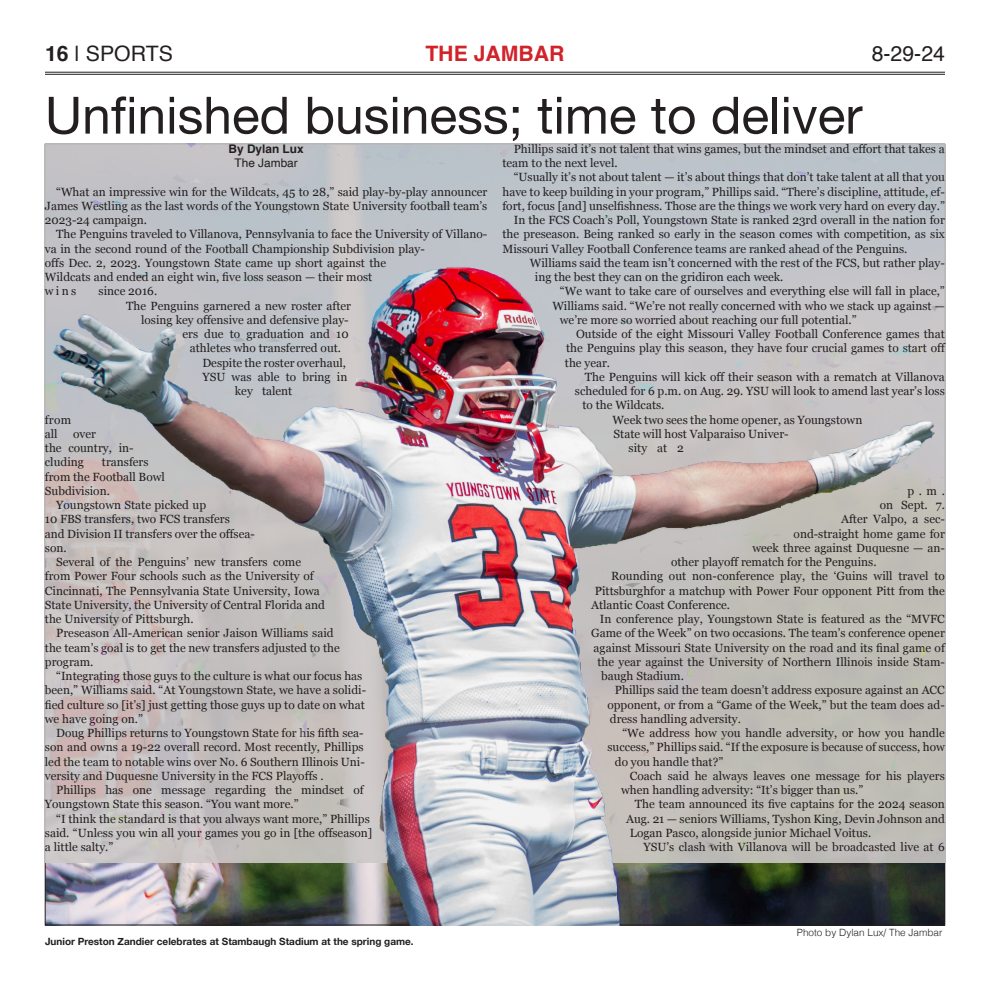
<style>
.page{position:relative;width:990px;height:990px;background:#fff}
.page>*{position:absolute;margin:0;border:0;box-sizing:border-box;transform-origin:0 0}
.Headline{font:51.5px "Helvetica Neue";color:#231f20}
.t1{font:21.25px "Helvetica";color:#231f20}
.t2{font:700 21.25px "Helvetica";color:#d1232a}
.Body_copy{font:11.88px/14.2px "Georgia";color:#231f20}
.Byline{font:700 11.88px "Helvetica";color:#231f20}
.t3{font:11.88px "Helvetica";color:#231f20}
.Cutline{font:700 10px "Helvetica Neue";color:#231f20}
.Photo_credit{font:300 10px "Helvetica";color:#231f20}
.s1{font-weight:700}
</style>
<div class="page">
<hr style="left:45px;top:72px;width:900px;height:1px;background:#231f20">
<hr style="left:45px;top:74px;width:900px;height:1px;background:#231f20">
<img style="left:45px;top:144px;width:898px;height:781px">
<p class="t1" style="left:45px;top:37px;width:129px"><span class="s1">16</span> | SPORTS</p>
<p class="t2" style="left:425px;top:40px;width:141px">THE JAMBAR</p>
<p class="t1" style="left:872px;top:37px;width:75px">8-29-24</p>
<p class="Headline" style="left:45px;top:78px;width:819px">Unfinished business; time to deliver</p>
<p class="Byline" style="left:229px;top:141px;width:77px">By Dylan Lux</p>
<p class="t3" style="left:234px;top:154px;width:65px">The Jambar</p>
<p class="Body_copy" style="left:45px;top:184px;width:444px;text-align:justify;text-indent:11px">“What an impressive win for the Wildcats, 45 to 28,” said play-by-play announcer James Westling as the last words of the Youngstown State University football team’s 2023-24 campaign.</p>
<p class="Body_copy" style="left:45px;top:227px;width:444px;text-indent:11px">The Penguins traveled to Villanova, Pennsylvania to face the University of Villano&shy;va in the second round of the Football Championship Subdivision play-<br>offs Dec. 2, 2023. Youngstown State came up short against the<br>Wildcats and ended an eight win, five loss season — their most<br>wins</p>
<p class="Body_copy" style="left:99px;top:284px;width:60px">since 2016.</p>
<p class="Body_copy" style="left:126px;top:298px;width:226px">The Penguins garnered a new roster after</p>
<p class="Body_copy" style="left:141px;top:312px;width:209px">losing key offensive and defensive play-</p>
<p class="Body_copy" style="left:182px;top:326px;width:168px">ers due to graduation and 10</p>
<p class="Body_copy" style="left:190px;top:341px;width:153px">athletes who transferred out.</p>
<p class="Body_copy" style="left:202px;top:355px;width:145px">Despite the roster overhaul,</p>
<p class="Body_copy" style="left:202px;top:369px;width:146px">YSU was able to bring in</p>
<p class="Body_copy" style="left:235px;top:383px;width:59px">key talent</p>
<p class="Body_copy" style="left:45px;top:412px;width:28px">from all</p>
<p class="Body_copy" style="left:45px;top:426px;width:90px;text-indent:28px">over<br>the country, in&shy;cluding</p>
<p class="Body_copy" style="left:45px;top:455px;width:121px;text-indent:57px">transfers from the Football Bowl<br>Subdivision.</p>
<p class="Body_copy" style="left:45px;top:497px;width:211px;text-indent:11px">Youngstown State picked up<br>10 FBS transfers, two FCS transfers<br>and Division II transfers over the offsea&shy;son.</p>
<p class="Body_copy" style="left:45px;top:554px;width:281px;text-indent:11px">Several of the Penguins’ new transfers come from Power Four schools such as the University of Cincinnati, The Pennsylvania State University, Iowa State University, the University of Central Florida and the University of Pittsburgh.</p>
<p class="Body_copy" style="left:45px;top:626px;width:296px;text-indent:11px">Preseason All-American senior Jaison Williams said the team’s goal is to get the new transfers adjusted to the program.</p>
<p class="Body_copy" style="left:45px;top:668px;width:323px;text-indent:11px">“Integrating those guys to the culture is what our focus has been,” Williams said. “At Youngstown State, we have a solidi&shy;fied culture so [it’s] just getting those guys up to date on what we have going on.”</p>
<p class="Body_copy" style="left:45px;top:725px;width:321px;text-align:justify;text-indent:11px">Doug Phillips returns to Youngstown State for his fifth sea&shy;son and owns a 19-22 overall record. Most recently, Phillips led the team to notable wins over No. 6 Southern Illinois Uni&shy;versity and Duquesne University in the FCS Playoffs .</p>
<p class="Body_copy" style="left:45px;top:782px;width:320px;text-indent:11px">Phillips has one message regarding the mindset of<br>Youngstown State this season. “You want more.”</p>
<p class="Body_copy" style="left:45px;top:811px;width:329px;text-indent:11px">“I think the standard is that you always want more,” Phillips said. “Unless you win all your games you go in [the offseason] a little salty.”</p>
<p class="Body_copy" style="left:502px;top:141px;width:444px;text-indent:11px">Phillips said it’s not talent that wins games, but the mindset and effort that takes a team to the next level.</p>
<p class="Body_copy" style="left:502px;top:170px;width:444px;text-align:justify;text-indent:11px">“Usually it’s not about talent — it’s about things that don’t take talent at all that you have to keep building in your program,” Phillips said. “There’s discipline, attitude, ef&shy;fort, focus [and] unselfishness. Those are the things we work very hard on every day.”</p>
<p class="Body_copy" style="left:502px;top:213px;width:444px;text-align:justify;text-indent:11px">In the FCS Coach’s Poll, Youngstown State is ranked 23rd overall in the nation for the preseason. Being ranked so early in the season comes with competition, as six Missouri Valley Football Conference teams are ranked ahead of the Penguins.</p>
<p class="Body_copy" style="left:535px;top:255px;width:411px;text-indent:-5px">Williams said the team isn’t concerned with the rest of the FCS, but rather play&shy;ing the best they can on the gridiron each week.</p>
<p class="Body_copy" style="left:560px;top:284px;width:386px">“We want to take care of ourselves and everything else will fall in place,”</p>
<p class="Body_copy" style="left:552px;top:298px;width:394px">Williams said. “We’re not really concerned with who we stack up against —</p>
<p class="Body_copy" style="left:560px;top:312px;width:298px">we’re more so worried about reaching our full potential.”</p>
<p class="Body_copy" style="left:565px;top:327px;width:382px;text-align:justify;text-indent:11px">Outside of the eight Missouri Valley Football Conference games that the Penguins play this season, they have four crucial games to start off the year.</p>
<p class="Body_copy" style="left:585px;top:369px;width:362px">The Penguins will kick off their season with a rematch at Villanova</p>
<p class="Body_copy" style="left:575px;top:384px;width:371px">scheduled for 6 p.m. on Aug. 29. YSU will look to amend last year’s loss</p>
<p class="Body_copy" style="left:582px;top:398px;width:84px">to the Wildcats.</p>
<p class="Body_copy" style="left:612px;top:412px;width:251px">Week two sees the home opener, as Youngstown</p>
<p class="Body_copy" style="left:614px;top:426px;width:176px">State will host Valparaiso Univer-</p>
<p class="Body_copy" style="left:629px;top:441px;width:57px">sity at 2</p>
<p class="Body_copy" style="left:907px;top:483px;width:39px">p.m.</p>
<p class="Body_copy" style="left:880px;top:498px;width:67px">on Sept. 7.</p>
<p class="Body_copy" style="left:841px;top:512px;width:105px">After Valpo, a sec-</p>
<p class="Body_copy" style="left:794px;top:526px;width:153px">ond-straight home game for</p>
<p class="Body_copy" style="left:752px;top:540px;width:194px">week three against Duquesne — an-</p>
<p class="Body_copy" style="left:671px;top:555px;width:207px">other playoff rematch for the Penguins.</p>
<p class="Body_copy" style="left:611px;top:569px;width:335px">Rounding out non-conference play, the ‘Guins will travel to</p>
<p class="Body_copy" style="left:595px;top:583px;width:351px">Pittsburghfor a matchup with Power Four opponent Pitt from the</p>
<p class="Body_copy" style="left:591px;top:597px;width:140px">Atlantic Coast Conference.</p>
<p class="Body_copy" style="left:600px;top:612px;width:346px">In conference play, Youngstown State is featured as the “MVFC</p>
<p class="Body_copy" style="left:591px;top:626px;width:355px">Game of the Week” on two occasions. The team’s conference opener</p>
<p class="Body_copy" style="left:594px;top:640px;width:353px">against Missouri State University on the road and its final game of</p>
<p class="Body_copy" style="left:597px;top:654px;width:349px">the year against the University of Northern Illinois inside Stam-</p>
<p class="Body_copy" style="left:601px;top:669px;width:84px">baugh Stadium.</p>
<p class="Body_copy" style="left:607px;top:683px;width:339px;text-align:justify;text-indent:8px">Phillips said the team doesn’t address exposure against an ACC opponent, or from a “Game of the Week,” but the team does ad&shy;dress handling adversity.</p>
<p class="Body_copy" style="left:622px;top:726px;width:324px">“We address how you handle adversity, or how you handle</p>
<p class="Body_copy" style="left:607px;top:740px;width:339px">success,” Phillips said. “If the exposure is because of success, how</p>
<p class="Body_copy" style="left:615px;top:754px;width:110px">do you handle that?”</p>
<p class="Body_copy" style="left:621px;top:768px;width:325px;text-indent:9px">Coach said he always leaves one message for his players when handling adversity: “It’s bigger than us.”</p>
<p class="Body_copy" style="left:635px;top:797px;width:311px">The team announced its five captains for the 2024 season</p>
<p class="Body_copy" style="left:626px;top:811px;width:320px">Aug. 21 — seniors Williams, Tyshon King, Devin Johnson and</p>
<p class="Body_copy" style="left:630px;top:825px;width:243px">Logan Pasco, alongside junior Michael Voitus.</p>
<p class="Body_copy" style="left:644px;top:840px;width:303px">YSU’s clash with Villanova will be broadcasted live at 6</p>
<p class="Cutline" style="left:45px;top:933px;width:370px">Junior Preston Zandier celebrates at Stambaugh Stadium at the spring game.</p>
<p class="Photo_credit" style="left:797px;top:924px;width:147px">Photo by Dylan Lux/ The Jambar</p>
</div>
